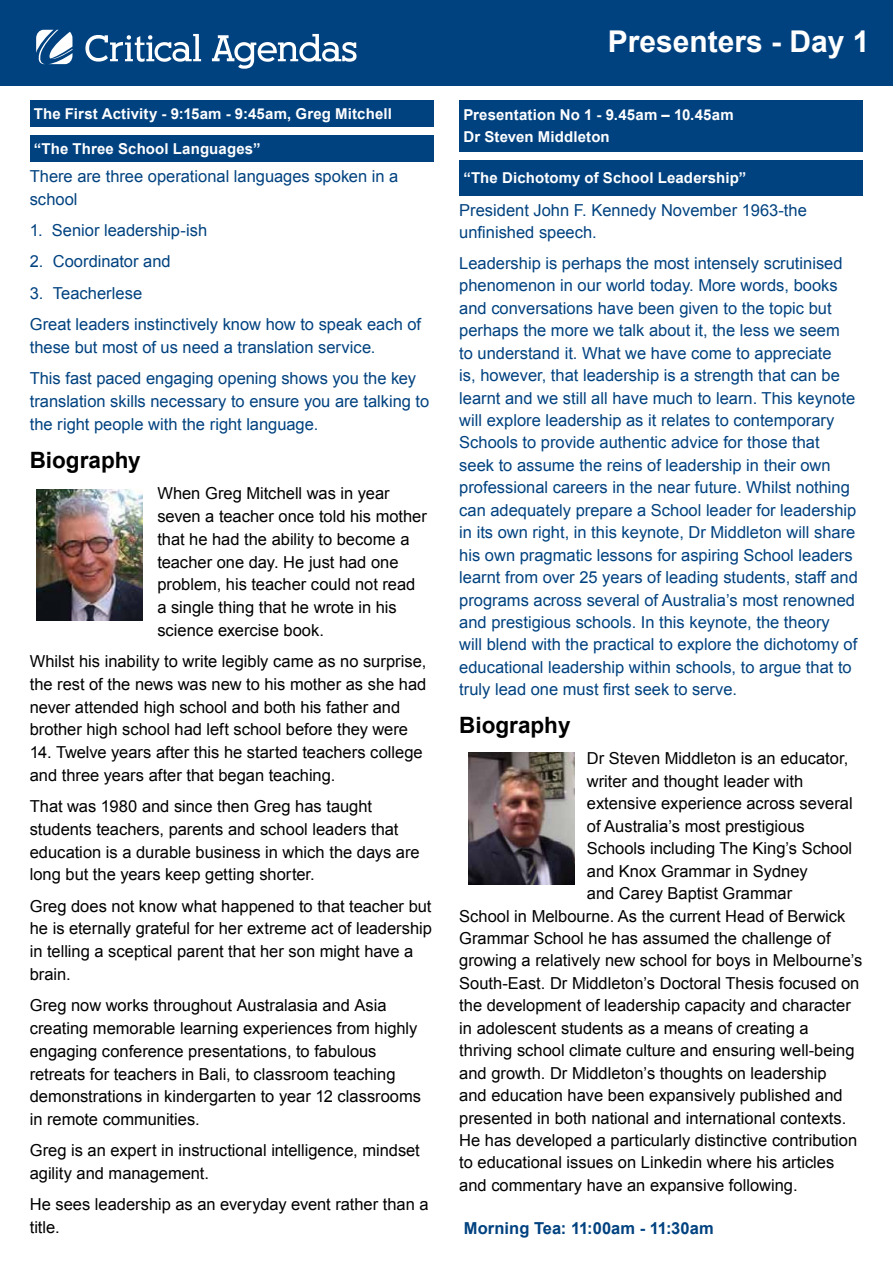
<style>
.page{position:relative;width:893px;height:1263px;background:#fff}
.page>*{position:absolute;margin:0;border:0;box-sizing:border-box;transform-origin:0 0}
.t1{font:700 30px "Arial";color:#fff}
.t2{font:700 22.5px "Arial";color:#000}
.t3{font:16.5px/22.8px "Arial";color:#000}
.t4{font:16.5px/22.5px "Arial";color:#004280}
.t5{font:700 16.5px "Arial";letter-spacing:.005em;color:#004280}
.t6{font:700 15px/21.6px "Arial";letter-spacing:.01em;color:#fff}
</style>
<div class="page">
<div style="left:0;top:0;width:893px;height:85px;background:#004280"></div>
<img style="left:36px;top:489px;width:107px;height:132px">
<img style="left:468px;top:753px;width:106px;height:131px">
<svg style="left:36px;top:30px;width:36px;height:34px"></svg>
<svg style="left:85px;top:34px;width:116px;height:28px"></svg>
<svg style="left:212px;top:34px;width:145px;height:35px"></svg>
<div style="left:30px;top:100px;width:404px;height:27px;background:#004280"></div>
<div style="left:30px;top:135px;width:404px;height:27px;background:#004280"></div>
<div style="left:459px;top:100px;width:404px;height:52px;background:#004280"></div>
<div style="left:459px;top:160px;width:404px;height:35px;background:#004280"></div>
<p class="t6" style="left:34px;top:103px;width:360px">The First Activity - 9:15am - 9:45am, Greg Mitchell</p>
<p class="t6" style="left:34px;top:138px;width:228px">“The Three School Languages”</p>
<p class="t4" style="left:30px;top:165px;width:370px">There are three operational languages spoken in a school</p>
<p class="t4" style="left:30px;top:219px;width:179px">1. Senior leadership-ish</p>
<p class="t4" style="left:30px;top:251px;width:142px">2. Coordinator and</p>
<p class="t4" style="left:30px;top:277px;width:393px;line-height:31.2px">3. Teacherlese<br>Great leaders instinctively know how to speak each of</p>
<p class="t4" style="left:30px;top:332px;width:388px;line-height:31.2px">these but most of us need a translation service.<br>This fast paced engaging opening shows you the key</p>
<p class="t4" style="left:30px;top:390px;width:401px">translation skills necessary to ensure you are talking to the right people with the right language.</p>
<h2 class="t2" style="left:30px;top:445px;width:112px">Biography</h2>
<p class="t3" style="left:157px;top:482px;width:271px">When Greg Mitchell was in year seven a teacher once told his mother that he had the ability to become a teacher one day. He just had one problem, his teacher could not read a single thing that he wrote in his science exercise book.</p>
<p class="t3" style="left:30px;top:650px;width:398px">Whilst his inability to write legibly came as no surprise, the rest of the news was new to his mother as she had never attended high school and both his father and brother high school had left school before they were</p>
<p class="t3" style="left:30px;top:741px;width:394px">14. Twelve years after this he started teachers college and three years after that began teaching.</p>
<p class="t3" style="left:30px;top:795px;width:391px">That was 1980 and since then Greg has taught students teachers, parents and school leaders that education is a durable business in which the days are long but the years keep getting shorter.</p>
<p class="t3" style="left:30px;top:895px;width:404px">Greg does not know what happened to that teacher but he is eternally grateful for her extreme act of leadership in telling a sceptical parent that her son might have a brain.</p>
<p class="t3" style="left:30px;top:994px;width:393px">Greg now works throughout Australasia and Asia creating memorable learning experiences from highly engaging conference presentations, to fabulous retreats for teachers in Bali, to classroom teaching demonstrations in kindergarten to year 12 classrooms in remote communities.</p>
<p class="t3" style="left:30px;top:1139px;width:392px">Greg is an expert in instructional intelligence, mindset agility and management.</p>
<p class="t3" style="left:30px;top:1193px;width:400px">He sees leadership as an everyday event rather than a title.</p>
<h1 class="t1" style="left:608px;top:21px;width:263px">Presenters - Day 1</h1>
<p class="t6" style="left:463px;top:105px;width:272px">Presentation No 1 - 9.45am – 10.45am<br>Dr Steven Middleton</p>
<p class="t6" style="left:463px;top:168px;width:284px">“The Dichotomy of School Leadership”</p>
<p class="t4" style="left:459px;top:199px;width:349px">President John F. Kennedy November 1963-the unfinished speech.</p>
<p class="t4" style="left:459px;top:252px;width:400px">Leadership is perhaps the most intensely scrutinised phenomenon in our world today. More words, books and conversations have been given to the topic but perhaps the more we talk about it, the less we seem<br>to understand it. What we have come to appreciate<br>is, however, that leadership is a strength that can be learnt and we still all have much to learn. This keynote will explore leadership as it relates to contemporary Schools to provide authentic advice for those that seek to assume the reins of leadership in their own professional careers in the near future. Whilst nothing can adequately prepare a School leader for leadership in its own right, in this keynote, Dr Middleton will share his own pragmatic lessons for aspiring School leaders learnt from over 25 years of leading students, staff and programs across several of Australia’s most renowned and prestigious schools. In this keynote, the theory<br>will blend with the practical to explore the dichotomy of educational leadership within schools, to argue that to truly lead one must first seek to serve.</p>
<h2 class="t2" style="left:459px;top:711px;width:113px">Biography</h2>
<p class="t3" style="left:587px;top:747px;width:263px">Dr Steven Middleton is an educator,</p>
<p class="t3" style="left:587px;top:770px;width:218px">writer and thought leader with</p>
<p class="t3" style="left:587px;top:792px;width:267px">extensive experience across several</p>
<p class="t3" style="left:587px;top:815px;width:219px">of Australia’s most prestigious</p>
<p class="t3" style="left:587px;top:837px;width:267px">Schools including The King’s School</p>
<p class="t3" style="left:587px;top:859px;width:223px">and Knox Grammar in Sydney</p>
<p class="t3" style="left:587px;top:882px;width:207px">and Carey Baptist Grammar</p>
<p class="t3" style="left:459px;top:904px;width:388px">School in Melbourne. As the current Head of Berwick</p>
<p class="t3" style="left:459px;top:927px;width:373px">Grammar School he has assumed the challenge of</p>
<p class="t3" style="left:459px;top:949px;width:405px">growing a relatively new school for boys in Melbourne’s</p>
<p class="t3" style="left:459px;top:972px;width:402px">South-East. Dr Middleton’s Doctoral Thesis focused on</p>
<p class="t3" style="left:459px;top:994px;width:393px">the development of leadership capacity and character</p>
<p class="t3" style="left:459px;top:1017px;width:351px">in adolescent students as a means of creating a</p>
<p class="t3" style="left:459px;top:1039px;width:397px">thriving school climate culture and ensuring well-being</p>
<p class="t3" style="left:459px;top:1061px;width:369px">and growth. Dr Middleton’s thoughts on leadership</p>
<p class="t3" style="left:459px;top:1084px;width:385px">and education have been expansively published and</p>
<p class="t3" style="left:459px;top:1106px;width:389px">presented in both national and international contexts.</p>
<p class="t3" style="left:459px;top:1129px;width:399px">He has developed a particularly distinctive contribution</p>
<p class="t3" style="left:459px;top:1151px;width:377px">to educational issues on Linkedin where his articles</p>
<p class="t3" style="left:459px;top:1174px;width:340px">and commentary have an expansive following.</p>
<p class="t5" style="left:464px;top:1217px;width:252px">Morning Tea: 11:00am - 11:30am</p>
</div>
